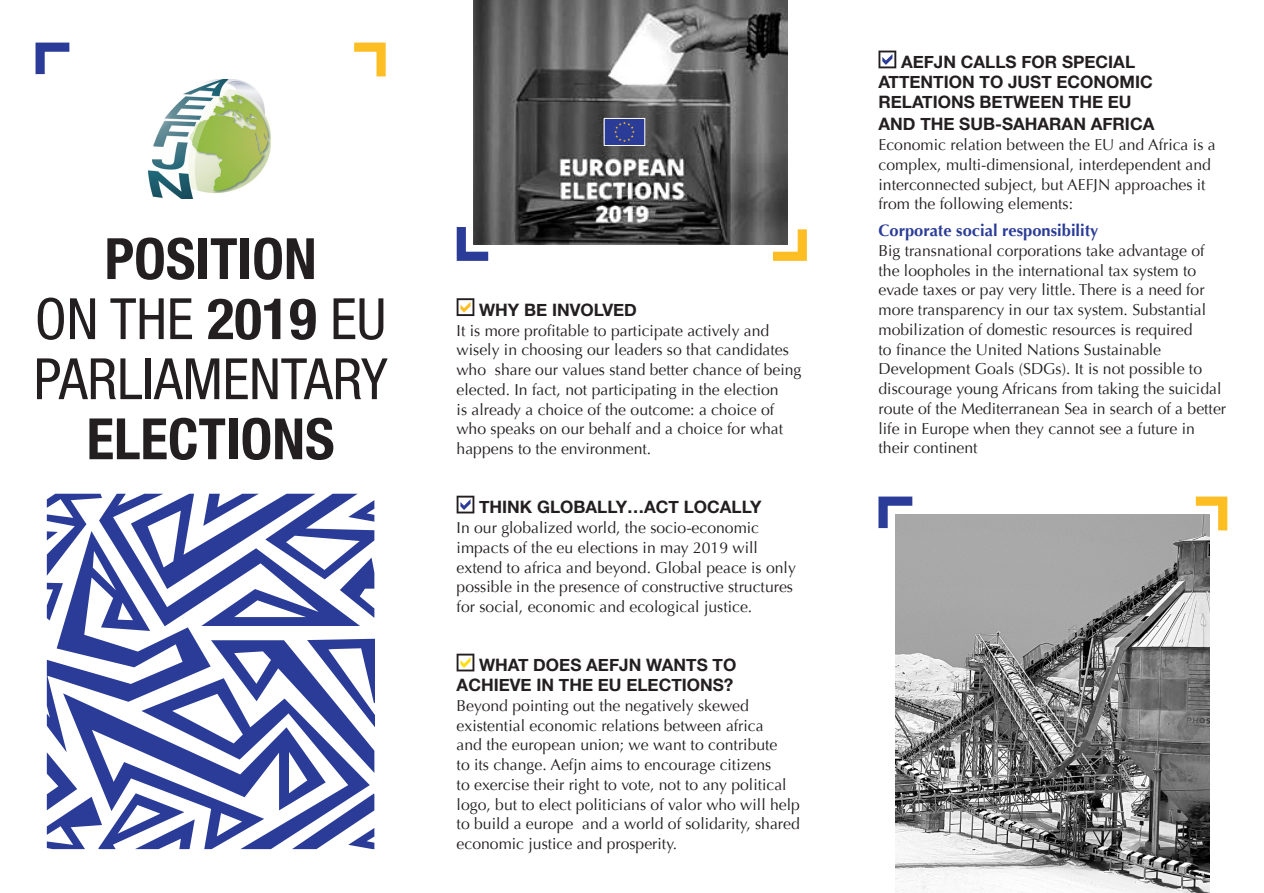
<style>
.page{position:relative;width:1264px;height:893px;background:#fff}
.page>*{position:absolute;margin:0;border:0;box-sizing:border-box;transform-origin:0 0}
.t1{font:condensed 57px/60px "Helvetica Neue";color:#231f20;text-align:center}
.t2{font:700 condensed 57px/60px "Helvetica Neue";color:#231f20;text-align:center}
.t3{font:700 17.1px/19.8px "Helvetica Neue";color:#231f20;text-align:right}
.t4{font:700 16.5px "Optima";color:#2a3c98}
.t5{font:15.75px/19.8px "Optima";color:#231f20}
.s1{font-weight:400}
.s2{font-weight:700}
</style>
<div class="page">
<img style="left:147px;top:79px;width:124px;height:120px">
<svg style="left:456px;top:298px;width:18px;height:18px"></svg>
<svg style="left:456px;top:495px;width:18px;height:18px"></svg>
<svg style="left:456px;top:653px;width:18px;height:18px"></svg>
<svg style="left:878px;top:51px;width:18px;height:17px"></svg>
<img style="left:895px;top:514px;width:314px;height:378px">
<svg style="left:878px;top:496px;width:43px;height:41px"></svg>
<svg style="left:1186px;top:496px;width:42px;height:43px"></svg>
<svg style="left:773px;top:220px;width:34px;height:41px"></svg>
<svg style="left:456px;top:227px;width:33px;height:34px"></svg>
<svg style="left:35px;top:42px;width:35px;height:33px"></svg>
<svg style="left:354px;top:42px;width:32px;height:35px"></svg>
<svg style="left:47px;top:493px;width:327px;height:355px"></svg>
<img style="left:473px;top:0;width:314px;height:245px">
<div style="left:604px;top:118px;width:41px;height:28px;background:#2a3c98;border:1px solid #fff"></div>
<svg style="left:614px;top:122px;width:20px;height:20px"></svg>
<p class="t2" style="left:35px;top:228px;width:353px">POSITION<br><span class="s1">ON THE</span> 2019 <span class="s1">EU</span></p>
<p class="t1" style="left:34px;top:348px;width:355px">PARLIAMENTARY<br><span class="s2">ELECTIONS</span></p>
<p class="t3" style="left:479px;top:299px;width:159px">WHY BE INVOLVED</p>
<p class="t5" style="left:456px;top:320px;width:346px">It is more profitable to participate actively and wisely in choosing our leaders so that candidates who share our values stand better chance of being elected. In fact, not participating in the election<br>is already a choice of the outcome: a choice of who speaks on our behalf and a choice for what happens to the environment.</p>
<p class="t3" style="left:479px;top:496px;width:284px">THINK GLOBALLY…ACT LOCALLY</p>
<p class="t5" style="left:456px;top:518px;width:341px">In our globalized world, the socio-economic impacts of the eu elections in may 2019 will extend to africa and beyond. Global peace is only possible in the presence of constructive structures for social, economic and ecological justice.</p>
<p class="t3" style="left:456px;top:654px;width:281px">WHAT DOES AEFJN WANTS TO<br>ACHIEVE IN THE EU ELECTIONS?</p>
<p class="t5" style="left:456px;top:695px;width:345px">Beyond pointing out the negatively skewed existential economic relations between africa<br>and the european union; we want to contribute<br>to its change. Aefjn aims to encourage citizens<br>to exercise their right to vote, not to any political logo, but to elect politicians of valor who will help to build a europe and a world of solidarity, shared economic justice and prosperity.</p>
<p class="t3" style="left:878px;top:51px;width:276px;text-align:left;text-indent:23px">AEFJN CALLS FOR SPECIAL<br>ATTENTION TO JUST ECONOMIC<br>RELATIONS BETWEEN THE EU</p>
<p class="t3" style="left:878px;top:113px;width:277px">AND THE SUB-SAHARAN AFRICA</p>
<p class="t5" style="left:878px;top:135px;width:339px">Economic relation between the EU and Africa is a complex, multi-dimensional, interdependent and interconnected subject, but AEFJN approaches it from the following elements:</p>
<p class="t4" style="left:878px;top:221px;width:221px">Corporate social responsibility</p>
<p class="t5" style="left:878px;top:241px;width:349px">Big transnational corporations take advantage of the loopholes in the international tax system to evade taxes or pay very little. There is a need for more transparency in our tax system. Substantial mobilization of domestic resources is required<br>to finance the United Nations Sustainable Development Goals (SDGs). It is not possible to discourage young Africans from taking the suicidal route of the Mediterranean Sea in search of a better life in Europe when they cannot see a future in their continent</p>
</div>
